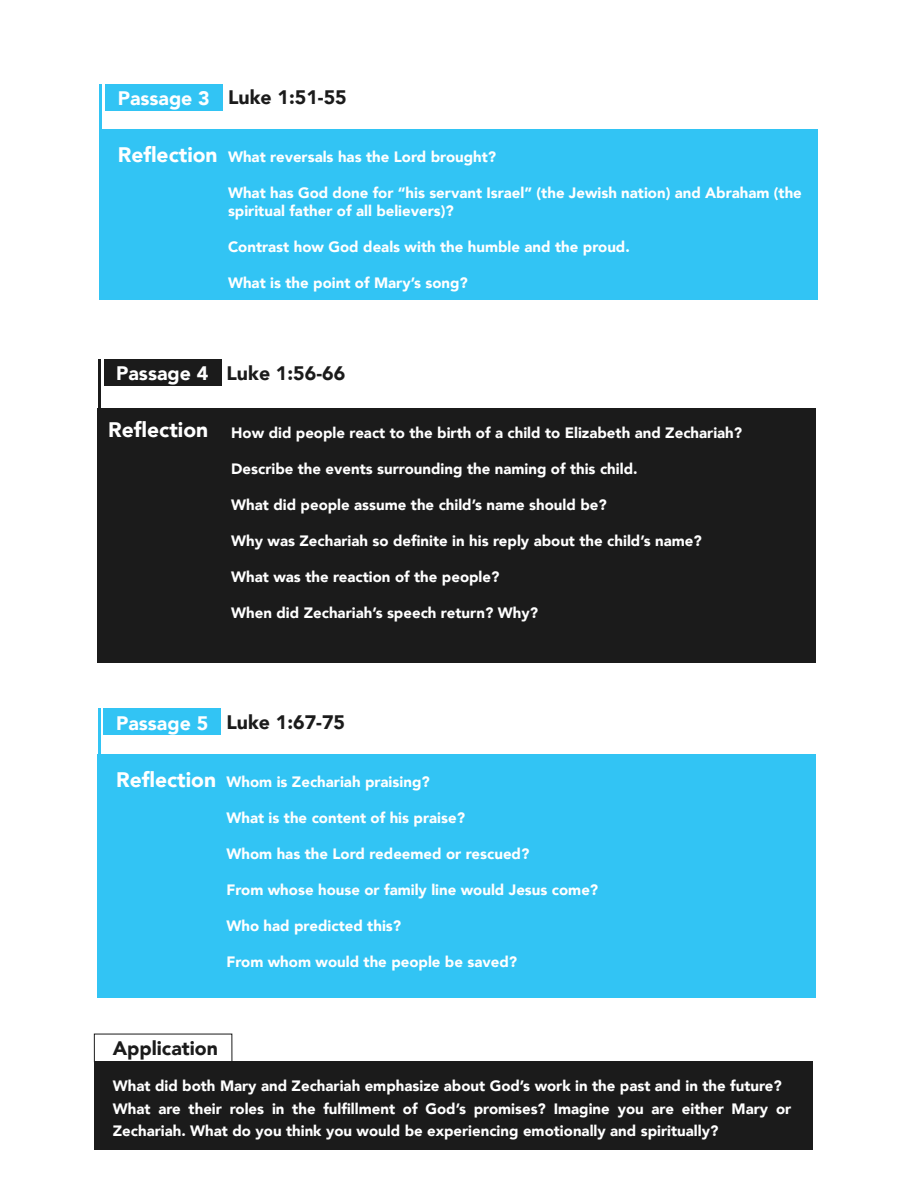
<style>
.page{position:relative;width:918px;height:1188px;background:#fff}
.page>*{position:absolute;margin:0;border:0;box-sizing:border-box;transform-origin:0 0}
.t1{font:900 21px "Avenir";color:#fff}
.t2{font:900 19.5px "Avenir";color:#1b1b1b}
.t3{font:900 19.5px "Avenir";color:#fff}
.t4{font:900 15px/22.5px "Avenir";color:#fff}
.s1{color:#fff}
</style>
<div class="page">
<div style="left:105px;top:84px;width:118px;height:27px;background:#32c4f4"></div>
<hr style="left:99px;top:84px;width:3px;height:178px;background:#32c4f4">
<div style="left:99px;top:129px;width:719px;height:171px;background:#32c4f4"></div>
<div style="left:94px;top:1061px;width:719px;height:89px;background:#1b1b1b"></div>
<div style="left:94px;top:1034px;width:138px;height:28px;border:1px solid #1b1b1b"></div>
<div style="left:104px;top:359px;width:117px;height:27px;background:#1b1b1b"></div>
<hr style="left:98px;top:359px;width:3px;height:207px;background:#1b1b1b">
<div style="left:98px;top:408px;width:718px;height:254px;background:#1b1b1b"></div>
<div style="left:104px;top:708px;width:117px;height:27px;background:#32c4f4"></div>
<hr style="left:98px;top:708px;width:3px;height:178px;background:#32c4f4">
<div style="left:98px;top:754px;width:718px;height:244px;background:#32c4f4"></div>
<h2 class="t3" style="left:118px;top:81px;width:94px">Passage 3</h2>
<h1 class="t1" style="left:118px;top:137px;width:101px">Reflection</h1>
<h2 class="t2" style="left:228px;top:81px;width:120px">Luke 1:51-55</h2>
<p class="t4" style="left:228px;top:145px;width:270px">What reversals has the Lord brought?</p>
<p class="t4" style="left:228px;top:184px;width:575px;line-height:18px">What has God done for “his servant Israel” (the Jewish nation) and Abraham (the spiritual father of all believers)?</p>
<p class="t4" style="left:228px;top:235px;width:403px">Contrast how God deals with the humble and the proud.</p>
<p class="t4" style="left:228px;top:271px;width:241px">What is the point of Mary’s song?</p>
<h2 class="t2" style="left:116px;top:356px;width:231px"><span class="s1">Passage 4</span> Luke 1:56-66</h2>
<h1 class="t1" style="left:108px;top:412px;width:101px">Reflection</h1>
<p class="t4" style="left:231px;top:421px;width:513px">How did people react to the birth of a child to Elizabeth and Zechariah?</p>
<p class="t4" style="left:231px;top:457px;width:408px">Describe the events surrounding the naming of this child.</p>
<p class="t4" style="left:231px;top:493px;width:377px">What did people assume the child’s name should be?</p>
<p class="t4" style="left:231px;top:529px;width:472px">Why was Zechariah so definite in his reply about the child’s name?</p>
<p class="t4" style="left:231px;top:565px;width:270px">What was the reaction of the people?</p>
<p class="t4" style="left:231px;top:601px;width:308px">When did Zechariah’s speech return? Why?</p>
<h2 class="t3" style="left:116px;top:706px;width:94px">Passage 5</h2>
<h1 class="t1" style="left:116px;top:761px;width:101px">Reflection</h1>
<h2 class="t2" style="left:226px;top:706px;width:120px">Luke 1:67-75</h2>
<p class="t4" style="left:226px;top:770px;width:205px">Whom is Zechariah praising?</p>
<p class="t4" style="left:226px;top:806px;width:240px">What is the content of his praise?</p>
<p class="t4" style="left:226px;top:842px;width:304px">Whom has the Lord redeemed or rescued?</p>
<p class="t4" style="left:226px;top:878px;width:373px">From whose house or family line would Jesus come?</p>
<p class="t4" style="left:226px;top:914px;width:176px">Who had predicted this?</p>
<p class="t4" style="left:226px;top:950px;width:292px">From whom would the people be saved?</p>
<h2 class="t2" style="left:113px;top:1031px;width:107px">Application</h2>
<p class="t4" style="left:113px;top:1074px;width:680px">What did both Mary and Zechariah emphasize about God’s work in the past and in the future?<br>What are their roles in the fulfillment of God’s promises? Imagine you are either Mary or<br>Zechariah. What do you think you would be experiencing emotionally and spiritually?</p>
</div>
